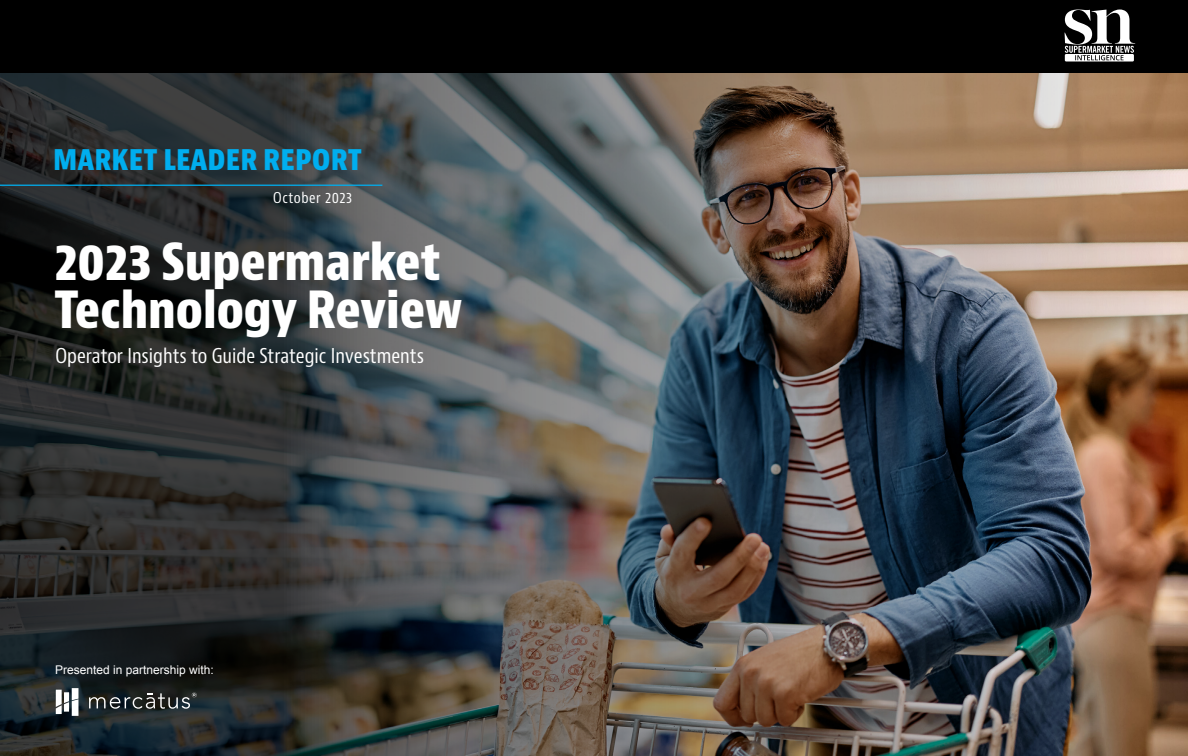
<style>
.page{position:relative;width:1188px;height:756px;background:#fff}
.page>*{position:absolute;margin:0;border:0;box-sizing:border-box;transform-origin:0 0}
.t1{font:700 condensed 49.8px/48.6px "Bernino Sans";color:#fff}
.t2{font:700 condensed 30.3px "Bernino Sans";color:#00aeef}
.t3{font:condensed 19.95px "Bernino Sans";color:#fff}
.t4{font:condensed 14.55px "Bernino Sans";letter-spacing:.04em;color:#fff}
.t5{font:12px "Arial";color:#fff}
</style>
<div class="page">
<img style="left:0;top:72px;width:1188px;height:684px">
<hr style="left:0;top:185px;width:382px;height:1px;background:#00aeef">
<div style="left:0;top:0;width:1188px;height:72px;background:#000"></div>
<svg style="left:56px;top:688px;width:22px;height:28px"></svg>
<svg style="left:89px;top:692px;width:108px;height:17px;background:#424747"></svg>
<svg style="left:1065px;top:10px;width:70px;height:52px"></svg>
<h2 class="t2" style="left:53px;top:140px;width:310px">MARKET LEADER REPORT</h2>
<p class="t4" style="left:273px;top:189px;width:80px">October 2023</p>
<h1 class="t1" style="left:54px;top:239px;width:410px">2023 Supermarket<br>Technology Review</h1>
<p class="t3" style="left:56px;top:344px;width:370px">Operator Insights to Guide Strategic Investments</p>
<p class="t5" style="left:55px;top:662px;width:160px">Presented in partnership with:</p>
</div>
